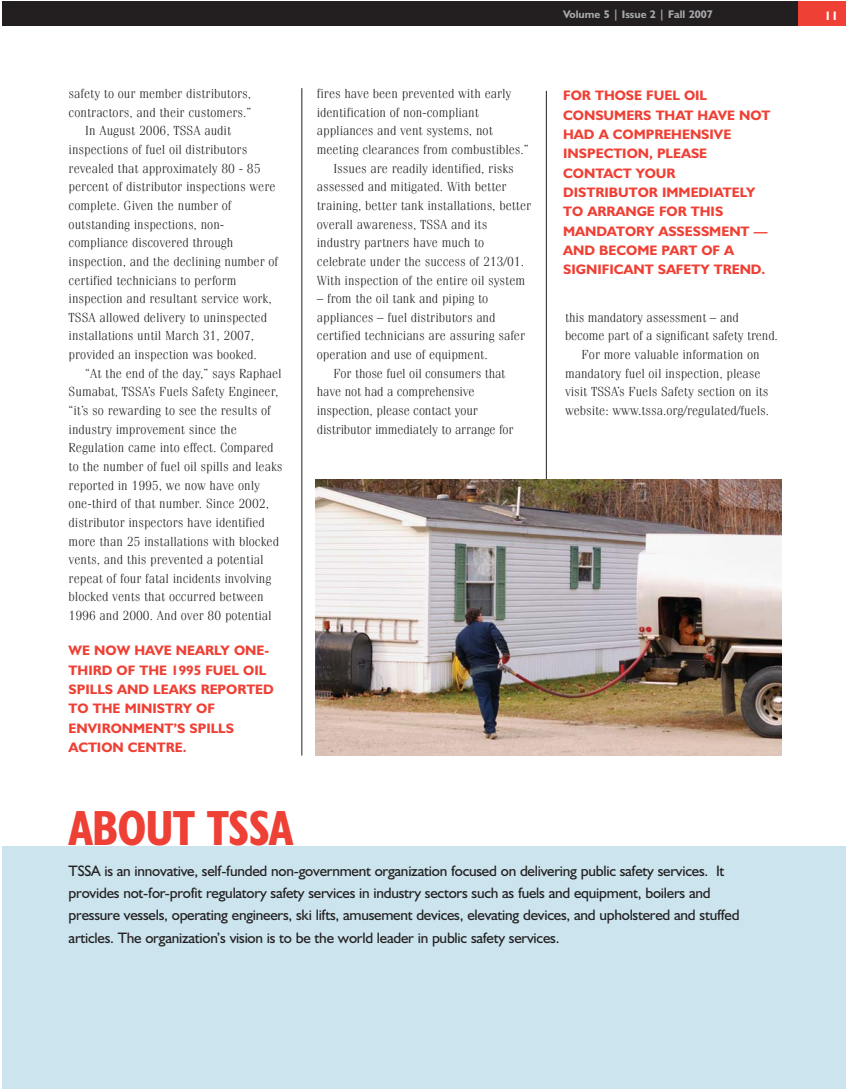
<style>
.page{position:relative;width:846px;height:1089px;background:#fff}
.page>*{position:absolute;margin:0;border:0;box-sizing:border-box;transform-origin:0 0}
.t1{font:700 condensed 49.65px "Humanist 521 BT";letter-spacing:-.025em;color:#ef4035}
.t2{font:15.15px/22px "Humanist 521 BT";letter-spacing:-.015em;color:#231f20}
.t3{font:700 13.8px/19.4px "Humanist 521 BT";color:#ef4035}
.t4{font:300 13.05px "Fenice";color:#231f20}
.t5{font:700 12.45px "Humanist 521 BT";color:#fff}
.t6{font:700 11.1px "Humanist 521 BT";color:#a7a9ac}
</style>
<div class="page">
<div style="left:2px;top:1px;width:843px;height:25px;background:#231f20"></div>
<div style="left:797px;top:1px;width:48px;height:25px;background:#ef4035"></div>
<hr style="left:301px;top:88px;width:1px;height:667px;background:#231f20">
<div style="left:2px;top:845px;width:843px;height:243px;background:#cbe4ed"></div>
<img style="left:316px;top:480px;width:465px;height:275px">
<hr style="left:546px;top:91px;width:1px;height:388px;background:#231f20">
<p class="t4" style="left:69px;top:89px;width:184px">safety to our member distributors,</p>
<p class="t4" style="left:69px;top:108px;width:184px">contractors, and their customers.”</p>
<p class="t4" style="left:85px;top:126px;width:147px">In August 2006, TSSA audit</p>
<p class="t4" style="left:69px;top:145px;width:180px">inspections of fuel oil distributors</p>
<p class="t4" style="left:69px;top:164px;width:193px">revealed that approximately 80 - 85</p>
<p class="t4" style="left:69px;top:182px;width:208px">percent of distributor inspections were</p>
<p class="t4" style="left:69px;top:201px;width:164px">complete. Given the number of</p>
<p class="t4" style="left:69px;top:219px;width:157px">outstanding inspections, non-</p>
<p class="t4" style="left:69px;top:238px;width:166px">compliance discovered through</p>
<p class="t4" style="left:69px;top:257px;width:211px">inspection, and the declining number of</p>
<p class="t4" style="left:69px;top:275px;width:169px">certified technicians to perform</p>
<p class="t4" style="left:69px;top:294px;width:205px">inspection and resultant service work,</p>
<p class="t4" style="left:69px;top:313px;width:200px">TSSA allowed delivery to uninspected</p>
<p class="t4" style="left:69px;top:331px;width:187px">installations until March 31, 2007,</p>
<p class="t4" style="left:69px;top:350px;width:190px">provided an inspection was booked.</p>
<p class="t4" style="left:85px;top:369px;width:198px">“At the end of the day,” says Raphael</p>
<p class="t4" style="left:69px;top:387px;width:211px">Sumabat, TSSA’s Fuels Safety Engineer,</p>
<p class="t4" style="left:69px;top:406px;width:203px">“it’s so rewarding to see the results of</p>
<p class="t4" style="left:69px;top:424px;width:169px">industry improvement since the</p>
<p class="t4" style="left:69px;top:443px;width:206px">Regulation came into effect. Compared</p>
<p class="t4" style="left:69px;top:462px;width:215px">to the number of fuel oil spills and leaks</p>
<p class="t4" style="left:69px;top:480px;width:193px">reported in 1995, we now have only</p>
<p class="t4" style="left:69px;top:499px;width:202px">one-third of that number. Since 2002,</p>
<p class="t4" style="left:69px;top:518px;width:198px">distributor inspectors have identified</p>
<p class="t4" style="left:69px;top:536px;width:212px">more than 25 installations with blocked</p>
<p class="t4" style="left:69px;top:555px;width:196px">vents, and this prevented a potential</p>
<p class="t4" style="left:69px;top:573px;width:204px">repeat of four fatal incidents involving</p>
<p class="t4" style="left:69px;top:592px;width:196px">blocked vents that occurred between</p>
<p class="t4" style="left:69px;top:611px;width:204px">1996 and 2000. And over 80 potential</p>
<p class="t3" style="left:69px;top:642px;width:207px">WE NOW HAVE NEARLY ONE-<br>THIRD OF THE 1995 FUEL OIL<br>SPILLS AND LEAKS REPORTED<br>TO THE MINISTRY OF<br>ENVIRONMENT’S SPILLS<br>ACTION CENTRE.</p>
<p class="t4" style="left:317px;top:89px;width:196px">fires have been prevented with early</p>
<p class="t4" style="left:317px;top:108px;width:163px">identification of non-compliant</p>
<p class="t4" style="left:317px;top:126px;width:177px">appliances and vent systems, not</p>
<p class="t4" style="left:317px;top:145px;width:213px">meeting clearances from combustibles.”</p>
<p class="t4" style="left:333px;top:164px;width:182px">Issues are readily identified, risks</p>
<p class="t4" style="left:317px;top:182px;width:191px">assessed and mitigated. With better</p>
<p class="t4" style="left:317px;top:201px;width:216px">training, better tank installations, better</p>
<p class="t4" style="left:317px;top:219px;width:172px">overall awareness, TSSA and its</p>
<p class="t4" style="left:317px;top:238px;width:169px">industry partners have much to</p>
<p class="t4" style="left:317px;top:257px;width:209px">celebrate under the success of 213/01.</p>
<p class="t4" style="left:317px;top:275px;width:210px">With inspection of the entire oil system</p>
<p class="t4" style="left:317px;top:294px;width:173px">– from the oil tank and piping to</p>
<p class="t4" style="left:317px;top:313px;width:180px">appliances – fuel distributors and</p>
<p class="t4" style="left:317px;top:331px;width:210px">certified technicians are assuring safer</p>
<p class="t4" style="left:317px;top:350px;width:172px">operation and use of equipment.</p>
<p class="t4" style="left:333px;top:369px;width:173px">For those fuel oil consumers that</p>
<p class="t4" style="left:317px;top:387px;width:159px">have not had a comprehensive</p>
<p class="t4" style="left:317px;top:406px;width:162px">inspection, please contact your</p>
<p class="t4" style="left:317px;top:424px;width:198px">distributor immediately to arrange for</p>
<h1 class="t1" style="left:69px;top:809px;width:226px">ABOUT TSSA</h1>
<p class="t6" style="left:563px;top:10px;width:151px">Volume 5 | Issue 2 | Fall 2007</p>
<p class="t3" style="left:563px;top:87px;width:209px">FOR THOSE FUEL OIL<br>CONSUMERS THAT HAVE NOT<br>HAD A COMPREHENSIVE<br>INSPECTION, PLEASE<br>CONTACT YOUR<br>DISTRIBUTOR IMMEDIATELY<br>TO ARRANGE FOR THIS<br>MANDATORY ASSESSMENT —<br>AND BECOME PART OF A<br>SIGNIFICANT SAFETY TREND.</p>
<p class="t4" style="left:564px;top:313px;width:175px">this mandatory assessment – and</p>
<p class="t4" style="left:564px;top:331px;width:214px">become part of a significant safety trend.</p>
<p class="t4" style="left:581px;top:350px;width:180px">For more valuable information on</p>
<p class="t4" style="left:564px;top:369px;width:197px">mandatory fuel oil inspection, please</p>
<p class="t4" style="left:564px;top:387px;width:205px">visit TSSA’s Fuels Safety section on its</p>
<p class="t4" style="left:564px;top:406px;width:205px">website: www.tssa.org/regulated/fuels.</p>
<p class="t2" style="left:69px;top:861px;width:672px">TSSA is an innovative, self-funded non-government organization focused on delivering public safety services. It provides not-for-profit regulatory safety services in industry sectors such as fuels and equipment, boilers and pressure vessels, operating engineers, ski lifts, amusement devices, elevating devices, and upholstered and stuffed articles. The organization’s vision is to be the world leader in public safety services.</p>
<p class="t5" style="left:824px;top:11px;width:15px">11</p>
</div>
